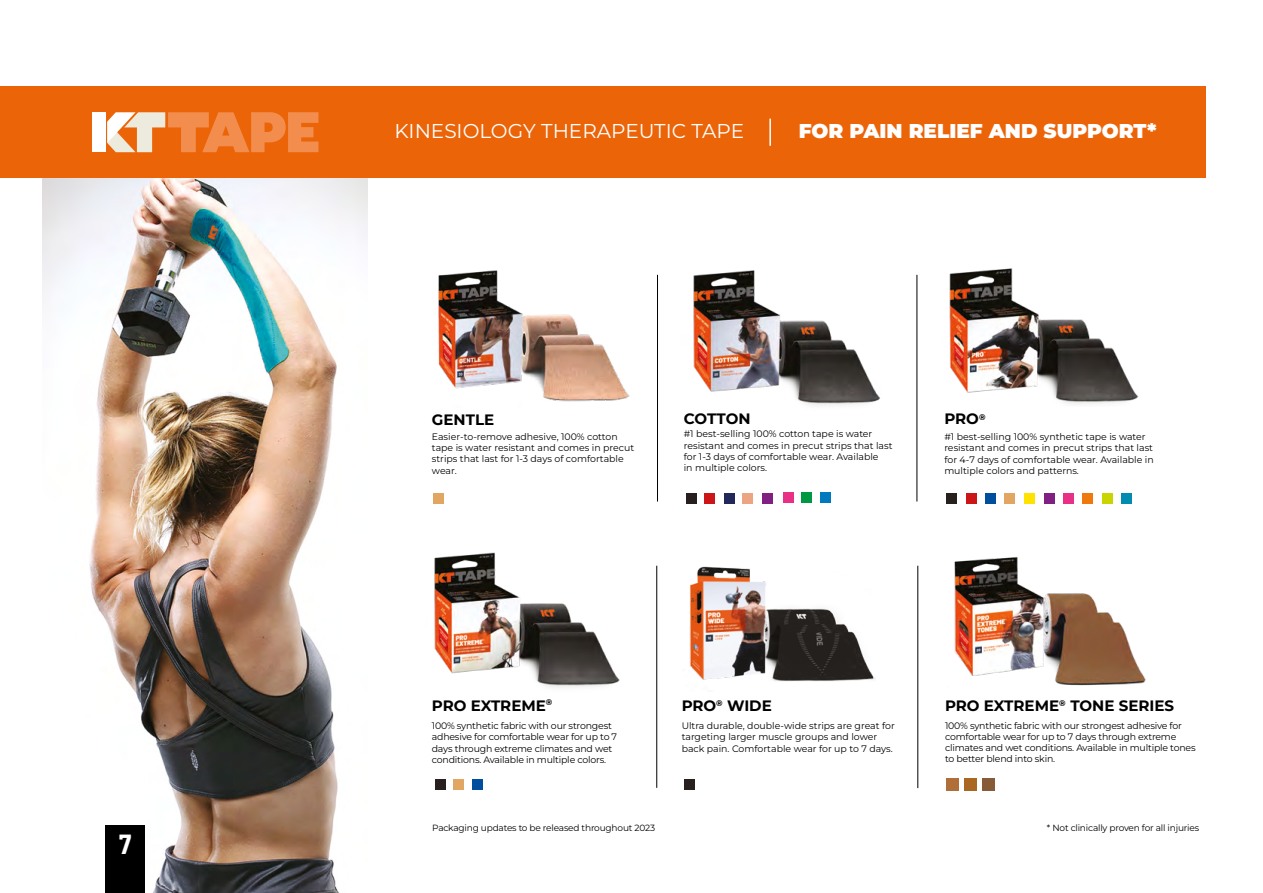
<style>
.page{position:relative;width:1263px;height:893px;background:#fff}
.page>*{position:absolute;margin:0;border:0;box-sizing:border-box;transform-origin:0 0}
.t1{font:700 semi-condensed 27px "Barlow";color:#fff}
.t2{font:19.95px "Montserrat";color:#fff}
.t3{font:900 19.95px "Montserrat";color:#fff}
.t4{font:700 15px "Montserrat";color:#000}
.t5{font:9.45px/11.2px "Montserrat";letter-spacing:-.01em;color:#000}
.t6{font:9px "Montserrat";letter-spacing:-.02em;color:#000}
</style>
<div class="page">
<img style="left:43px;top:178px;width:324px;height:715px">
<div style="left:0;top:86px;width:1205px;height:92px;background:#ec6408"></div>
<div style="left:105px;top:825px;width:40px;height:68px;background:#000"></div>
<div style="left:92px;top:112px;width:13px;height:40px;background:#fff"></div>
<svg style="left:107px;top:112px;width:211px;height:40px"></svg>
<hr style="left:916px;top:275px;width:1px;height:226px;background:#000">
<hr style="left:656px;top:566px;width:1px;height:222px;background:#000">
<hr style="left:917px;top:566px;width:1px;height:222px;background:#000">
<hr style="left:657px;top:275px;width:1px;height:226px;background:#000">
<img style="left:693px;top:270px;width:187px;height:136px">
<img style="left:949px;top:268px;width:190px;height:136px">
<img style="left:689px;top:566px;width:187px;height:116px">
<img style="left:954px;top:556px;width:192px;height:130px">
<img style="left:434px;top:552px;width:186px;height:136px">
<img style="left:438px;top:270px;width:192px;height:132px">
<hr style="left:769px;top:119px;width:2px;height:27px;background:#fff">
<div style="left:686px;top:493px;width:11px;height:11px;background:#28201f"></div>
<div style="left:946px;top:493px;width:11px;height:11px;background:#28201f"></div>
<div style="left:966px;top:493px;width:11px;height:11px;background:#cb1517"></div>
<div style="left:985px;top:493px;width:11px;height:11px;background:#004f9f"></div>
<div style="left:1004px;top:493px;width:11px;height:11px;background:#e0a662"></div>
<div style="left:1024px;top:493px;width:11px;height:11px;background:#ffe200"></div>
<div style="left:1044px;top:493px;width:11px;height:10px;background:#7f2082"></div>
<div style="left:1063px;top:493px;width:11px;height:10px;background:#e83186"></div>
<div style="left:1082px;top:493px;width:11px;height:10px;background:#ef790c"></div>
<div style="left:1102px;top:493px;width:11px;height:10px;background:#cad400"></div>
<div style="left:1121px;top:493px;width:11px;height:10px;background:#008baf"></div>
<div style="left:704px;top:493px;width:11px;height:11px;background:#cb1517"></div>
<div style="left:724px;top:493px;width:11px;height:11px;background:#22295a"></div>
<div style="left:742px;top:493px;width:11px;height:11px;background:#eba582"></div>
<div style="left:762px;top:493px;width:11px;height:11px;background:#7f2082"></div>
<div style="left:782px;top:492px;width:11px;height:11px;background:#e83186"></div>
<div style="left:801px;top:492px;width:11px;height:11px;background:#009840"></div>
<div style="left:820px;top:492px;width:11px;height:11px;background:#0079bf"></div>
<div style="left:684px;top:778px;width:10px;height:11px;background:#28201f"></div>
<div style="left:946px;top:778px;width:12px;height:12px;background:#b06f39"></div>
<div style="left:964px;top:778px;width:12px;height:12px;background:#aa6721"></div>
<div style="left:983px;top:778px;width:12px;height:12px;background:#885b38"></div>
<div style="left:433px;top:493px;width:11px;height:11px;background:#e0a662"></div>
<div style="left:435px;top:778px;width:11px;height:11px;background:#28201f"></div>
<div style="left:453px;top:778px;width:11px;height:11px;background:#e0a662"></div>
<div style="left:472px;top:778px;width:11px;height:11px;background:#004f9f"></div>
<h1 class="t1" style="left:119px;top:825px;width:14px">7</h1>
<h2 class="t2" style="left:394px;top:118px;width:351px">KINESIOLOGY THERAPEUTIC TAPE</h2>
<h2 class="t3" style="left:799px;top:118px;width:359px">FOR PAIN RELIEF AND SUPPORT*</h2>
<h3 class="t4" style="left:432px;top:409px;width:64px">GENTLE</h3>
<p class="t5" style="left:432px;top:431px;width:204px">Easier-to-remove adhesive, 100% cotton tape is water resistant and comes in precut strips that last for 1-3 days of comfortable wear.</p>
<h3 class="t4" style="left:684px;top:409px;width:68px">COTTON</h3>
<p class="t5" style="left:684px;top:428px;width:210px">#1 best-selling 100% cotton tape is water resistant and comes in precut strips that last for 1-3 days of comfortable wear. Available<br>in multiple colors.</p>
<h3 class="t4" style="left:944px;top:409px;width:43px">PRO<sup>®</sup></h3>
<p class="t5" style="left:944px;top:431px;width:211px">#1 best-selling 100% synthetic tape is water resistant and comes in precut strips that last for 4-7 days of comfortable wear. Available in multiple colors and patterns.</p>
<h3 class="t4" style="left:432px;top:695px;width:122px">PRO EXTREME<sup>®</sup></h3>
<p class="t5" style="left:432px;top:720px;width:187px">100% synthetic fabric with our strongest adhesive for comfortable wear for up to 7 days through extreme climates and wet conditions. Available in multiple colors.</p>
<h3 class="t4" style="left:682px;top:695px;width:92px">PRO<sup>®</sup> WIDE</h3>
<p class="t5" style="left:682px;top:720px;width:215px">Ultra durable, double-wide strips are great for targeting larger muscle groups and lower back pain. Comfortable wear for up to 7 days.</p>
<h3 class="t4" style="left:945px;top:695px;width:231px">PRO EXTREME<sup>®</sup> TONE SERIES</h3>
<p class="t5" style="left:945px;top:719px;width:252px">100% synthetic fabric with our strongest adhesive for comfortable wear for up to 7 days through extreme climates and wet conditions. Available in multiple tones to better blend into skin.</p>
<p class="t6" style="left:432px;top:822px;width:224px">Packaging updates to be released throughout 2023</p>
<p class="t6" style="left:1047px;top:822px;width:154px">* Not clinically proven for all injuries</p>
</div>
